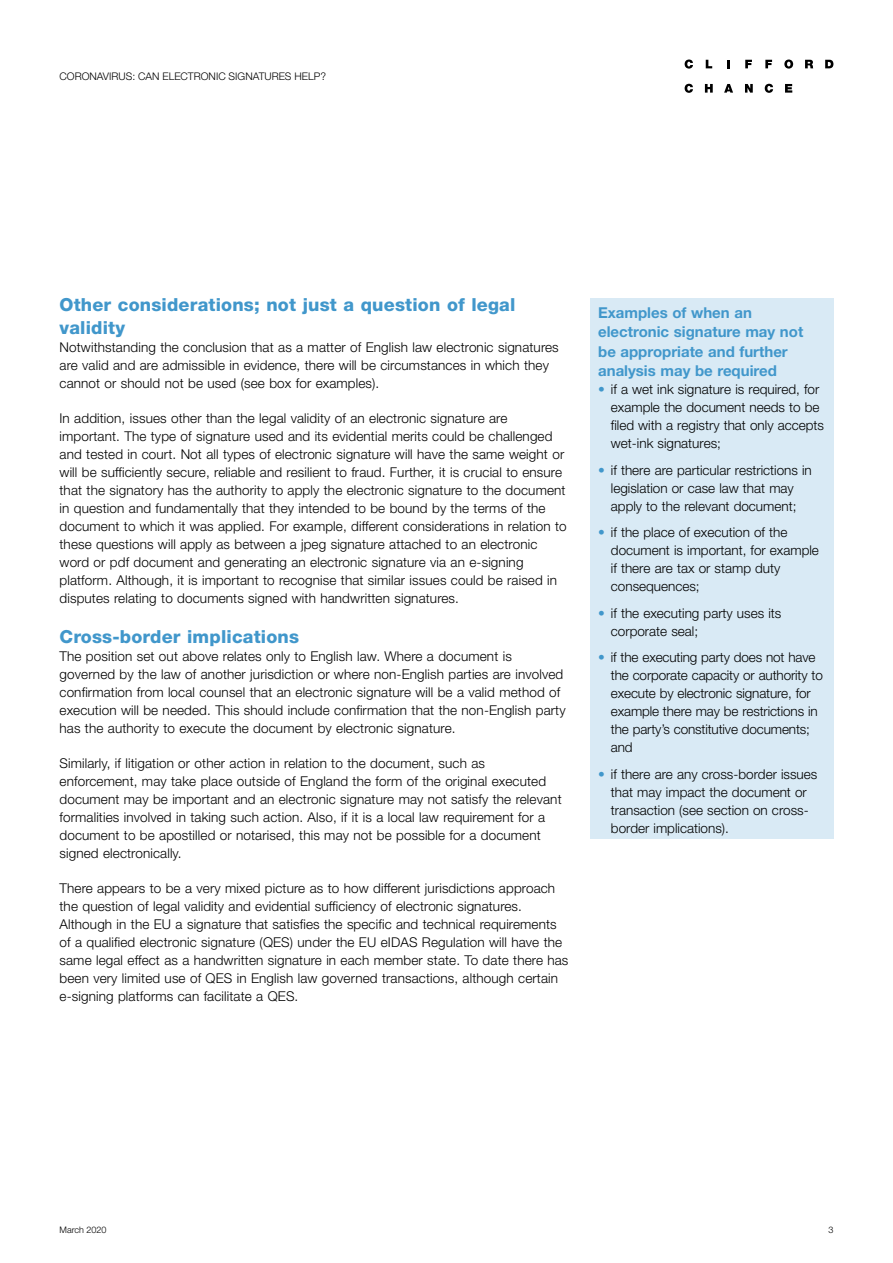
<style>
.page{position:relative;width:893px;height:1263px;background:#fff}
.page>*{position:absolute;margin:0;border:0;box-sizing:border-box;transform-origin:0 0}
.t1{font:800 18px/22.5px "Helvetica Neue LT";letter-spacing:.01em;color:#4197cb}
.t2{font:700 15px/19.5px "Helvetica Neue LT";color:#4197cb}
.t3{font:300 13.5px/18px "Helvetica Neue LT";letter-spacing:.01em;color:#000}
.t4{font:300 13.5px/18px "Helvetica Neue LT";letter-spacing:-.01em;color:#000}
.t5{font:300 10.5px "Helvetica Neue LT";color:#000}
.t6{font:300 9px "Helvetica Neue LT";color:#000}
.s1{color:#4197cb}
</style>
<div class="page">
<svg style="left:685px;top:60px;width:8px;height:9px"></svg>
<svg style="left:706px;top:60px;width:6px;height:8px"></svg>
<svg style="left:727px;top:60px;width:2px;height:8px"></svg>
<svg style="left:745px;top:60px;width:7px;height:8px"></svg>
<svg style="left:765px;top:60px;width:7px;height:8px"></svg>
<svg style="left:784px;top:60px;width:9px;height:9px"></svg>
<svg style="left:805px;top:60px;width:8px;height:8px"></svg>
<svg style="left:825px;top:60px;width:8px;height:8px"></svg>
<svg style="left:685px;top:84px;width:8px;height:9px"></svg>
<svg style="left:705px;top:84px;width:8px;height:9px"></svg>
<svg style="left:724px;top:84px;width:9px;height:9px"></svg>
<svg style="left:745px;top:84px;width:8px;height:9px"></svg>
<svg style="left:765px;top:84px;width:8px;height:9px"></svg>
<svg style="left:785px;top:84px;width:7px;height:9px"></svg>
<div style="left:590px;top:298px;width:243px;height:540px;background:#d9eaf5"></div>
<p class="t5" style="left:60px;top:70px;width:268px">CORONAVIRUS: CAN ELECTRONIC SIGNATURES HELP?</p>
<h1 class="t1" style="left:60px;top:294px;width:457px">Other considerations; not just a question of legal validity</h1>
<p class="t3" style="left:60px;top:338px;width:501px">Notwithstanding the conclusion that as a matter of English law electronic signatures are valid and are admissible in evidence, there will be circumstances in which they cannot or should not be used (see box for examples).</p>
<p class="t3" style="left:60px;top:409px;width:509px">In addition, issues other than the legal validity of an electronic signature are important. The type of signature used and its evidential merits could be challenged and tested in court. Not all types of electronic signature will have the same weight or will be sufficiently secure, reliable and resilient to fraud. Further, it is crucial to ensure that the signatory has the authority to apply the electronic signature to the document in question and fundamentally that they intended to be bound by the terms of the document to which it was applied. For example, different considerations in relation to these questions will apply as between a jpeg signature attached to an electronic word or pdf document and generating an electronic signature via an e-signing platform. Although, it is important to recognise that similar issues could be raised in disputes relating to documents signed with handwritten signatures.</p>
<h1 class="t1" style="left:60px;top:625px;width:241px">Cross-border implications</h1>
<p class="t3" style="left:60px;top:646px;width:508px">The position set out above relates only to English law. Where a document is governed by the law of another jurisdiction or where non-English parties are involved confirmation from local counsel that an electronic signature will be a valid method of execution will be needed. This should include confirmation that the non-English party has the authority to execute the document by electronic signature.</p>
<p class="t3" style="left:60px;top:753px;width:504px">Similarly, if litigation or other action in relation to the document, such as enforcement, may take place outside of England the form of the original executed document may be important and an electronic signature may not satisfy the relevant formalities involved in taking such action. Also, if it is a local law requirement for a document to be apostilled or notarised, this may not be possible for a document signed electronically.</p>
<p class="t3" style="left:60px;top:878px;width:510px">There appears to be a very mixed picture as to how different jurisdictions approach the question of legal validity and evidential sufficiency of electronic signatures.<br>Although in the EU a signature that satisfies the specific and technical requirements of a qualified electronic signature (QES) under the EU eIDAS Regulation will have the same legal effect as a handwritten signature in each member state. To date there has been very limited use of QES in English law governed transactions, although certain e-signing platforms can facilitate a QES.</p>
<p class="t2" style="left:598px;top:302px;width:207px">Examples of when an electronic signature may not be appropriate and further analysis may be required</p>
<p class="t3" style="left:611px;top:380px;width:215px;text-indent:-13px"><span class="s1">•</span> if a wet ink signature is required, for example the document needs to be filed with a registry that only accepts wet-ink signatures;</p>
<p class="t3" style="left:598px;top:461px;width:215px;text-align:center"><span class="s1">•</span> if there are particular restrictions in legislation or case law that may apply to the relevant document;</p>
<p class="t3" style="left:611px;top:523px;width:210px;text-indent:-13px"><span class="s1">•</span> if the place of execution of the document is important, for example if there are tax or stamp duty consequences;</p>
<p class="t3" style="left:611px;top:604px;width:172px;text-indent:-13px"><span class="s1">•</span> if the executing party uses its corporate seal;</p>
<p class="t4" style="left:611px;top:648px;width:213px;text-indent:-13px"><span class="s1">•</span> if the executing party does not have the corporate capacity or authority to execute by electronic signature, for example there may be restrictions in the party’s constitutive documents; and</p>
<p class="t3" style="left:611px;top:765px;width:208px;text-indent:-13px"><span class="s1">•</span> if there are any cross-border issues that may impact the document or transaction (see section on cross&shy;border implications).</p>
<p class="t6" style="left:60px;top:1224px;width:48px">March 2020</p>
<p class="t6" style="left:828px;top:1224px;width:7px">3</p>
</div>
